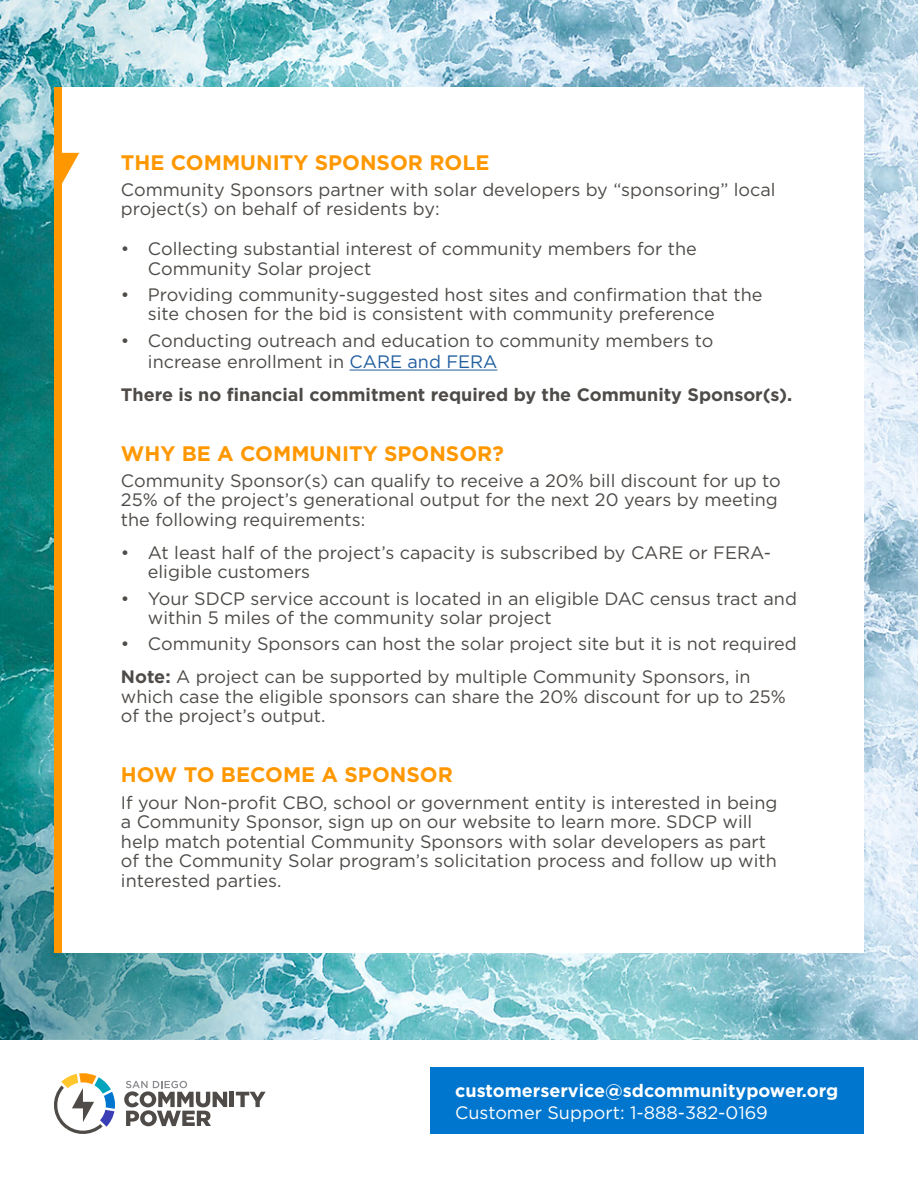
<style>
.page{position:relative;width:918px;height:1188px;background:#fff}
.page>*{position:absolute;margin:0;border:0;box-sizing:border-box;transform-origin:0 0}
.t1{font:700 21px "Gotham";color:#ff9800}
.t2{font:18px/19.5px "Gotham";color:#4e4b48}
.t3{font:700 18px "Gotham";color:#4e4b48}
.t4{font:700 18px "Gotham";color:#fff}
.t5{font:18px "Gotham";color:#fff}
.s1{color:#215e9e}
.s2{font-weight:700}
</style>
<div class="page">
<img style="left:0;top:0;width:918px;height:1039px">
<div style="left:54px;top:87px;width:810px;height:866px;background:#fff"></div>
<div style="left:54px;top:87px;width:8px;height:866px;background:#ff9800"></div>
<svg style="left:62px;top:153px;width:17px;height:31px"></svg>
<hr style="left:350px;top:370px;width:147px;height:1px;background:#215e9e">
<div style="left:431px;top:1068px;width:433px;height:66px;background:#0076ce"></div>
<svg style="left:54px;top:1073px;width:61px;height:61px"></svg>
<hr style="left:230px;top:1092px;width:4px;height:15px;background:#4e4b48">
<svg style="left:236px;top:1092px;width:30px;height:15px"></svg>
<svg style="left:124px;top:1081px;width:103px;height:45px"></svg>
<p class="t1" style="left:121px;top:148px;width:370px">THE COMMUNITY SPONSOR ROLE</p>
<p class="t2" style="left:121px;top:179px;width:656px">Community Sponsors partner with solar developers by “sponsoring” local project(s) on behalf of residents by:</p>
<p class="t2" style="left:148px;top:239px;width:550px;text-indent:-27px">• Collecting substantial interest of community members for the<br>Community Solar project</p>
<p class="t2" style="left:148px;top:284px;width:616px;text-indent:-27px">• Providing community-suggested host sites and confirmation that the site chosen for the bid is consistent with community preference</p>
<p class="t2" style="left:148px;top:329px;width:567px;line-height:21px;text-indent:-27px">• Conducting outreach and education to community members to increase enrollment in <span class="s1">CARE and FERA</span></p>
<p class="t3" style="left:121px;top:382px;width:673px">There is no financial commitment required by the Community Sponsor(s).</p>
<p class="t1" style="left:121px;top:439px;width:384px">WHY BE A COMMUNITY SPONSOR?</p>
<p class="t2" style="left:121px;top:470px;width:661px">Community Sponsor(s) can qualify to receive a 20% bill discount for up to<br>25% of the project’s generational output for the next 20 years by meeting the following requirements:</p>
<p class="t2" style="left:148px;top:542px;width:625px;text-indent:-27px">• At least half of the project’s capacity is subscribed by CARE or FERA&shy;eligible customers</p>
<p class="t2" style="left:148px;top:588px;width:651px;text-indent:-27px">• Your SDCP service account is located in an eligible DAC census tract and within 5 miles of the community solar project</p>
<p class="t2" style="left:121px;top:627px;width:677px;line-height:33px">• Community Sponsors can host the solar project site but it is not required<br><span class="s2">Note:</span> A project can be supported by multiple Community Sponsors, in</p>
<p class="t2" style="left:121px;top:686px;width:666px">which case the eligible sponsors can share the 20% discount for up to 25% of the project’s output.</p>
<p class="t1" style="left:121px;top:761px;width:333px">HOW TO BECOME A SPONSOR</p>
<p class="t2" style="left:121px;top:792px;width:658px">If your Non-profit CBO, school or government entity is interested in being a Community Sponsor, sign up on our website to learn more. SDCP will help match potential Community Sponsors with solar developers as part of the Community Solar program’s solicitation process and follow up with interested parties.</p>
<p class="t4" style="left:455px;top:1079px;width:385px">customerservice@sdcommunitypower.org</p>
<p class="t5" style="left:455px;top:1101px;width:314px">Customer Support: 1-888-382-0169</p>
</div>
